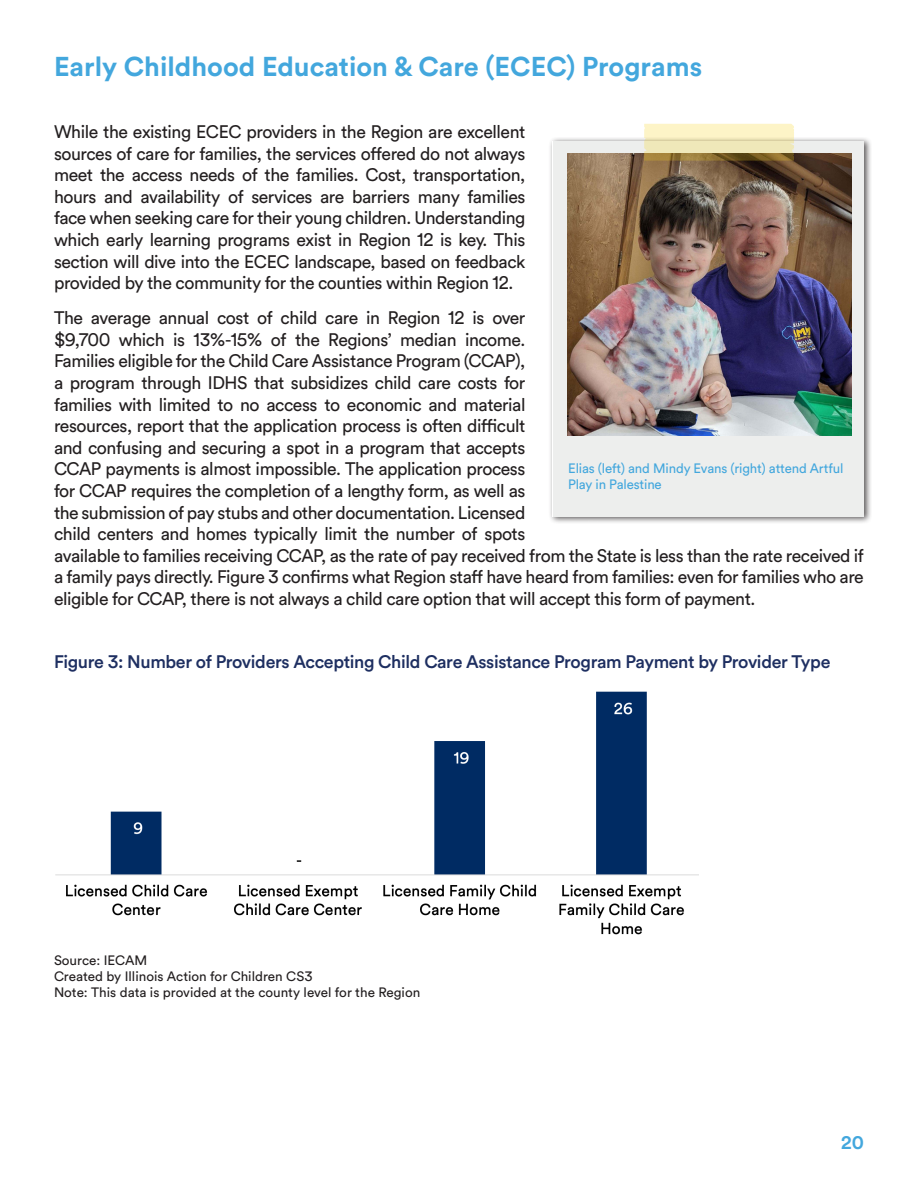
<style>
.page{position:relative;width:918px;height:1188px;background:#fff}
.page>*{position:absolute;margin:0;border:0;box-sizing:border-box;transform-origin:0 0}
.t1{font:700 27px "Circular Air Pro";color:#43a7dd}
.t2{font:18px/21.6px "Circular Air Pro";letter-spacing:-.025em;color:#231f20;text-align:justify}
.t3{font:500 18px "Circular Air Pro";letter-spacing:-.02em;color:#1e2f61}
.t4{font:700 18px "Circular Air Pro";color:#43a7dd}
.t5{font:13.5px/16.2px "Circular Air Pro";color:#231f20}
.t6{font:13.5px/16.2px "Circular Air Pro";letter-spacing:-.01em;color:#43a7dd}
</style>
<div class="page">
<div style="left:549px;top:137px;width:323px;height:388px;background:#231f20;opacity:.75"></div>
<div style="left:553px;top:141px;width:311px;height:375px;background:#edeeed"></div>
<svg style="left:644px;top:124px;width:150px;height:20px;background:#f7eec1"></svg>
<img style="left:567px;top:144px;width:285px;height:292px">
<img style="left:55px;top:691px;width:644px;height:244px">
<h2 class="t1" style="left:54px;top:48px;width:650px">Early Childhood Education &amp; Care (ECEC) Programs</h2>
<p class="t2" style="left:54px;top:120px;width:473px">While the existing ECEC providers in the Region are excellent sources of care for families, the services offered do not always meet the access needs of the families. Cost, transportation, hours and availability of services are barriers many families face when seeking care for their young children. Understanding which early learning programs exist in Region 12 is key. This section will dive into the ECEC landscape, based on feedback provided by the community for the counties within Region 12.</p>
<p class="t2" style="left:54px;top:306px;width:811px;text-align:left">The average annual cost of child care in Region 12 is over<br>$9,700 which is 13%-15% of the Regions’ median income.<br>Families eligible for the Child Care Assistance Program (CCAP),<br>a program through IDHS that subsidizes child care costs for<br>families with limited to no access to economic and material<br>resources, report that the application process is often difficult<br>and confusing and securing a spot in a program that accepts<br>CCAP payments is almost impossible. The application process<br>for CCAP requires the completion of a lengthy form, as well as<br>the submission of pay stubs and other documentation. Licensed<br>child centers and homes typically limit the number of spots<br>available to families receiving CCAP, as the rate of pay received from the State is less than the rate received if a family pays directly. Figure 3 confirms what Region staff have heard from families: even for families who are eligible for CCAP, there is not always a child care option that will accept this form of payment.</p>
<p class="t6" style="left:568px;top:460px;width:277px">Elias (left) and Mindy Evans (right) attend Artful<br>Play in Palestine</p>
<h4 class="t3" style="left:54px;top:649px;width:778px">Figure 3: Number of Providers Accepting Child Care Assistance Program Payment by Provider Type</h4>
<p class="t5" style="left:54px;top:951px;width:368px">Source: IECAM<br>Created by Illinois Action for Children CS3<br>Note: This data is provided at the county level for the Region</p>
<p class="t4" style="left:841px;top:1130px;width:24px">20</p>
</div>
